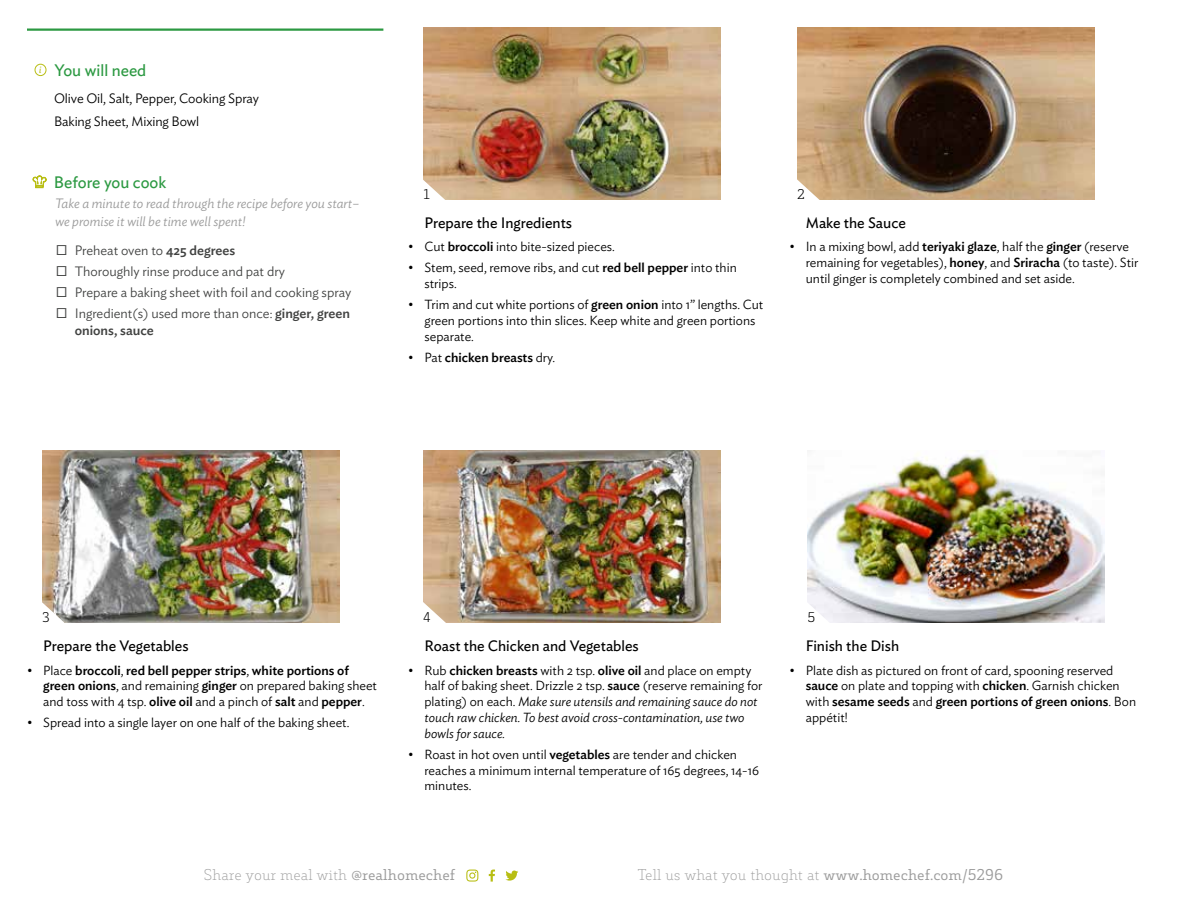
<style>
.page{position:relative;width:1188px;height:918px;background:#fff}
.page>*{position:absolute;margin:0;border:0;box-sizing:border-box;transform-origin:0 0}
.t1{font:16.5px "Ideal Sans";color:#2c9942}
.t2{font:15px "Ideal Sans";color:#000}
.t3{font:200 15px "Decour";color:#9a9a9a}
.t4{font:300 13.5px/21px "Ideal Sans";color:#414241}
.t5{font:italic 300 13.5px/18px "Ideal Sans";color:#9a9a9a}
.t6{font:300 13.5px/23.2px "Ideal Sans";letter-spacing:-.005em;color:#000}
.t7{font:500 13.5px "Ideal Sans";color:#414241}
.t8{font:300 13.5px "Decour";color:#000}
.t9{font:300 13.2px/15.8px "Ideal Sans";color:#000}
.t10{font:italic 300 13.2px/15.8px "Ideal Sans";color:#000}
.t11{font:500 13.2px/15.8px "Ideal Sans";color:#000}
.t12{font:italic 9.3px "Ideal Sans";color:#b8be14}
.s1{font-weight:500}
.s2{font-weight:300}
.s3{font-style:normal}
.s4{font-weight:500;font-style:normal}
.s5{font-weight:400}
</style>
<div class="page">
<img style="left:42px;top:450px;width:297px;height:173px">
<img style="left:423px;top:450px;width:297px;height:173px">
<img style="left:423px;top:27px;width:297px;height:173px">
<img style="left:808px;top:450px;width:297px;height:173px">
<img style="left:797px;top:27px;width:297px;height:173px">
<svg style="left:423px;top:178px;width:24px;height:22px"></svg>
<svg style="left:797px;top:178px;width:24px;height:22px"></svg>
<svg style="left:42px;top:601px;width:24px;height:22px"></svg>
<svg style="left:423px;top:601px;width:24px;height:22px"></svg>
<svg style="left:807px;top:601px;width:24px;height:22px"></svg>
<hr style="left:27px;top:28px;width:356px;height:3px;background:#2c9942">
<div style="left:35px;top:64px;width:11px;height:12px;border:1px solid #b8be14;border-radius:50%"></div>
<svg style="left:33px;top:176px;width:14px;height:12px"></svg>
<svg style="left:489px;top:870px;width:6px;height:12px"></svg>
<svg style="left:466px;top:870px;width:12px;height:12px"></svg>
<svg style="left:505px;top:871px;width:13px;height:10px"></svg>
<p class="t12" style="left:39px;top:63px;width:4px">i</p>
<p class="t1" style="left:55px;top:58px;width:93px">You will need</p>
<p class="t6" style="left:54px;top:85px;width:207px">Olive Oil, Salt, Pepper, Cooking Spray<br>Baking Sheet, Mixing Bowl</p>
<p class="t1" style="left:54px;top:169px;width:114px">Before you cook</p>
<p class="t5" style="left:55px;top:193px;width:306px">Take a minute to read through the recipe before you start– we promise it will be time well spent!</p>
<p class="t4" style="left:75px;top:239px;width:278px">Preheat oven to <span class="s1">425 degrees<br></span>Thoroughly rinse produce and pat dry<br>Prepare a baking sheet with foil and cooking spray Ingredient(s) used more than once: <span class="s1">ginger, green</span></p>
<p class="t7" style="left:75px;top:319px;width:81px">onions, sauce</p>
<p class="t8" style="left:423px;top:186px;width:8px">1</p>
<p class="t2" style="left:425px;top:211px;width:149px">Prepare the Ingredients</p>
<p class="t9" style="left:408px;top:238px;width:208px">• Cut <span class="s1">broccoli</span> into bite-sized pieces.</p>
<p class="t9" style="left:425px;top:259px;width:314px;text-indent:-16px">• Stem, seed, remove ribs, and cut <span class="s1">red bell pepper</span> into thin strips.</p>
<p class="t9" style="left:425px;top:296px;width:340px;text-indent:-16px">• Trim and cut white portions of <span class="s1">green onion</span> into 1” lengths. Cut green portions into thin slices. Keep white and green portions separate.</p>
<p class="t11" style="left:408px;top:349px;width:148px"><span class="s2">• Pat</span> chicken breasts <span class="s2">dry.</span></p>
<p class="t8" style="left:797px;top:186px;width:9px">2</p>
<p class="t2" style="left:806px;top:211px;width:102px">Make the Sauce</p>
<p class="t9" style="left:806px;top:238px;width:334px;text-indent:-16px">• In a mixing bowl, add <span class="s1">teriyaki glaze</span>, half the <span class="s1">ginger</span> (reserve remaining for vegetables), <span class="s1">honey</span>, and <span class="s1">Sriracha</span> (to taste). Stir until ginger is completely combined and set aside.</p>
<p class="t8" style="left:42px;top:609px;width:9px">3</p>
<p class="t8" style="left:423px;top:609px;width:9px">4</p>
<p class="t8" style="left:808px;top:609px;width:9px">5</p>
<p class="t2" style="left:43px;top:635px;width:147px">Prepare the Vegetables</p>
<p class="t11" style="left:43px;top:661px;width:335px;text-indent:-16px"><span class="s2">• Place</span> broccoli<span class="s2">,</span> red bell pepper strips<span class="s2">,</span> white portions of green onions<span class="s2">, and remaining</span> ginger <span class="s2">on prepared baking sheet and toss with 4 tsp.</span> olive oil <span class="s2">and a pinch of</span> salt <span class="s2">and</span> pepper<span class="s2">.</span></p>
<p class="t9" style="left:27px;top:714px;width:324px">• Spread into a single layer on one half of the baking sheet.</p>
<p class="t2" style="left:424px;top:635px;width:216px">Roast the Chicken and Vegetables</p>
<p class="t10" style="left:424px;top:661px;width:340px;text-indent:-16px"><span class="s3">• Rub</span> <span class="s4">chicken breasts</span> <span class="s3">with 2 tsp.</span> <span class="s4">olive oil</span> <span class="s3">and place on empty half of baking sheet. Drizzle 2 tsp.</span> <span class="s4">sauce</span> <span class="s3">(reserve remaining for plating) on each.</span> Make sure utensils and remaining sauce do not touch raw chicken. To best avoid cross-contamination, use two bowls for sauce.</p>
<p class="t9" style="left:424px;top:745px;width:336px;text-indent:-16px">• Roast in hot oven until <span class="s1">vegetables</span> are tender and chicken reaches a minimum internal temperature of 165 degrees, 14-16 minutes.</p>
<p class="t2" style="left:806px;top:635px;width:95px">Finish the Dish</p>
<p class="t9" style="left:806px;top:661px;width:332px;text-indent:-16px">• Plate dish as pictured on front of card, spooning reserved <span class="s1">sauce</span> on plate and topping with <span class="s1">chicken</span>. Garnish chicken with <span class="s1">sesame seeds</span> and <span class="s1">green portions of green onions</span>. Bon appétit!</p>
<p class="t3" style="left:204px;top:866px;width:253px">Share your meal with <span class="s5">@realhomechef</span></p>
<p class="t3" style="left:637px;top:866px;width:367px">Tell us what you thought at <span class="s5">www.homechef.com/5296</span></p>
</div>
